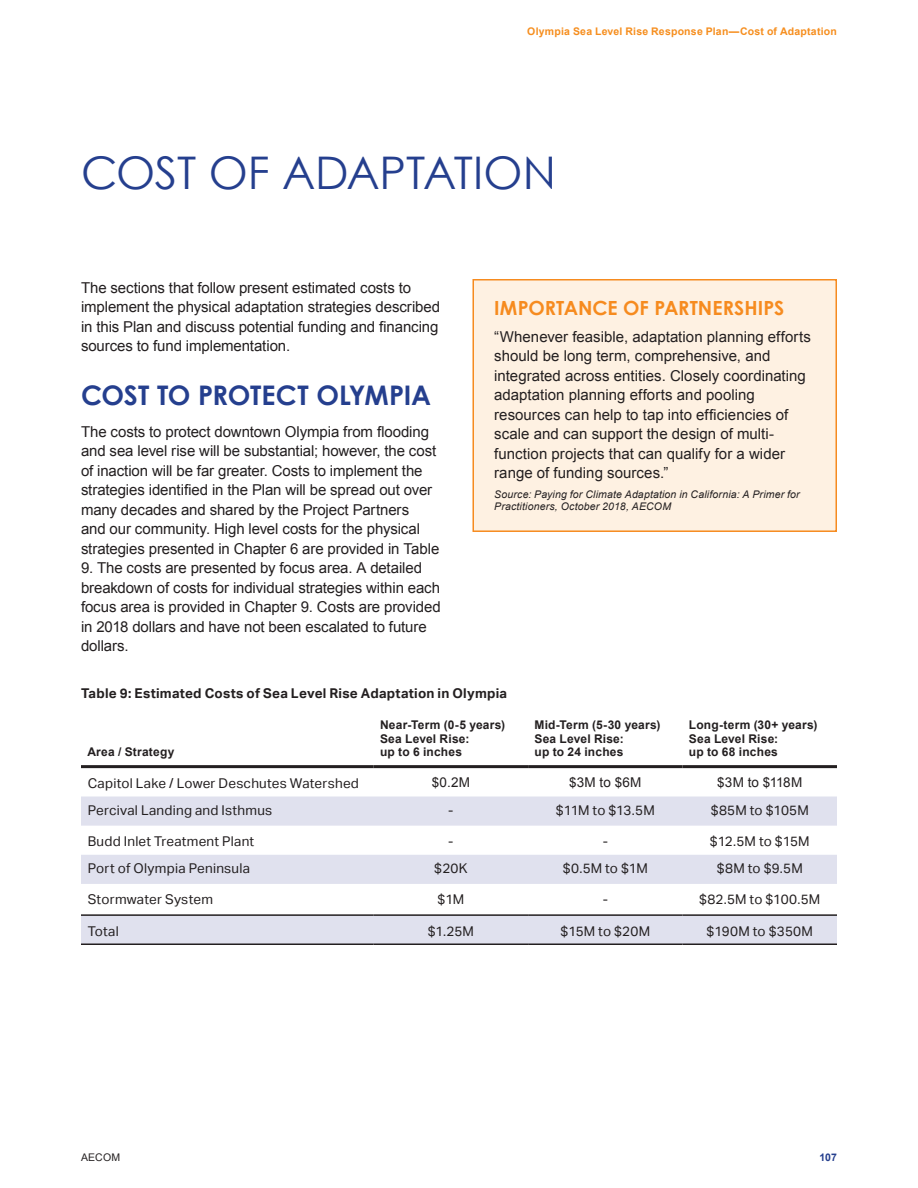
<style>
.page{position:relative;width:918px;height:1188px;background:#fff}
.page>*{position:absolute;margin:0;border:0;box-sizing:border-box;transform-origin:0 0}
.t1{font:45px "Century Gothic";letter-spacing:-.005em;color:#253f8e}
.t2{font:700 27px "Century Gothic";letter-spacing:-.01em;color:#253f8e}
.t3{font:700 19.5px "Century Gothic";color:#f68b1f}
.t4{font:15px/19.5px "Arial";letter-spacing:-.005em;color:#231f20}
.t5{font:13.5px "AECOM Sans";letter-spacing:.015em;color:#231f20}
.t6{font:700 13.5px "AECOM Sans";letter-spacing:.02em;color:#231f20}
.t7{font:13.5px "Arial";letter-spacing:.01em;color:#231f20}
.t8{font:700 12px/13.5px "Arial";letter-spacing:.015em;color:#231f20}
.t9{font:italic 10.5px/12.6px "Arial";letter-spacing:.015em;color:#231f20}
.t10{font:700 10.5px "Arial";letter-spacing:.02em;color:#f68e1e}
.t11{font:10.5px "Arial";letter-spacing:.025em;color:#231f20}
.t12{font:700 10.5px "Arial";color:#253f8e}
</style>
<div class="page">
<svg style="left:81px;top:768px;width:756px;height:29px"></svg>
<svg style="left:81px;top:797px;width:756px;height:147px;fill:#e0e1ee"></svg>
<hr style="left:81px;top:765px;width:293px;height:3px;background:#231f20">
<hr style="left:374px;top:765px;width:154px;height:3px;background:#231f20">
<hr style="left:528px;top:765px;width:155px;height:3px;background:#231f20">
<hr style="left:683px;top:765px;width:154px;height:3px;background:#231f20">
<hr style="left:81px;top:914px;width:293px;height:2px;background:#231f20">
<hr style="left:374px;top:914px;width:154px;height:2px;background:#231f20">
<hr style="left:528px;top:914px;width:155px;height:2px;background:#231f20">
<hr style="left:683px;top:914px;width:154px;height:2px;background:#231f20">
<hr style="left:81px;top:944px;width:293px;height:1px;background:#231f20">
<hr style="left:374px;top:944px;width:154px;height:1px;background:#231f20">
<hr style="left:528px;top:944px;width:155px;height:1px;background:#231f20">
<hr style="left:683px;top:944px;width:154px;height:1px;background:#231f20">
<div style="left:473px;top:280px;width:363px;height:251px;background:#fef1e2"></div>
<div style="left:472px;top:279px;width:365px;height:253px;border:2px solid #f68b1f"></div>
<p class="t10" style="left:527px;top:24px;width:311px">Olympia Sea Level Rise Response Plan—Cost of Adaptation</p>
<h1 class="t1" style="left:81px;top:141px;width:477px">COST OF ADAPTATION</h1>
<p class="t4" style="left:81px;top:278px;width:361px">The sections that follow present estimated costs to implement the physical adaptation strategies described in this Plan and discuss potential funding and financing sources to fund implementation.</p>
<h2 class="t2" style="left:81px;top:375px;width:352px">COST TO PROTECT OLYMPIA</h2>
<p class="t4" style="left:81px;top:422px;width:360px">The costs to protect downtown Olympia from flooding and sea level rise will be substantial; however, the cost of inaction will be far greater. Costs to implement the strategies identified in the Plan will be spread out over many decades and shared by the Project Partners<br>and our community. High level costs for the physical strategies presented in Chapter 6 are provided in Table</p>
<p class="t4" style="left:81px;top:558px;width:361px">9. The costs are presented by focus area. A detailed breakdown of costs for individual strategies within each focus area is provided in Chapter 9. Costs are provided in 2018 dollars and have not been escalated to future dollars.</p>
<h3 class="t3" style="left:494px;top:293px;width:292px">IMPORTANCE OF PARTNERSHIPS</h3>
<p class="t4" style="left:494px;top:327px;width:318px">“Whenever feasible, adaptation planning efforts should be long term, comprehensive, and integrated across entities. Closely coordinating adaptation planning efforts and pooling resources can help to tap into efficiencies of scale and can support the design of multi&shy;function projects that can qualify for a wider range of funding sources.”</p>
<p class="t9" style="left:494px;top:488px;width:307px">Source: Paying for Climate Adaptation in California: A Primer for<br>Practitioners, October 2018, AECOM</p>
<p class="t6" style="left:81px;top:685px;width:428px">Table 9: Estimated Costs of Sea Level Rise Adaptation in Olympia</p>
<p class="t8" style="left:87px;top:745px;width:88px">Area / Strategy</p>
<p class="t8" style="left:380px;top:718px;width:127px">Near-Term (0-5 years)<br>Sea Level Rise:<br>up to 6 inches</p>
<p class="t8" style="left:534px;top:718px;width:127px">Mid-Term (5-30 years)<br>Sea Level Rise:<br>up to 24 inches</p>
<p class="t8" style="left:689px;top:718px;width:130px">Long-term (30+ years)<br>Sea Level Rise:<br>up to 68 inches</p>
<p class="t5" style="left:88px;top:775px;width:273px">Capitol Lake / Lower Deschutes Watershed</p>
<p class="t7" style="left:432px;top:773px;width:40px">$0.2M</p>
<p class="t7" style="left:569px;top:773px;width:74px">$3M to $6M</p>
<p class="t7" style="left:717px;top:773px;width:87px">$3M to $118M</p>
<p class="t5" style="left:88px;top:802px;width:186px">Percival Landing and Isthmus</p>
<p class="t5" style="left:448px;top:802px;width:7px">-</p>
<p class="t5" style="left:556px;top:802px;width:100px">$11M to $13.5M</p>
<p class="t5" style="left:711px;top:802px;width:100px">$85M to $105M</p>
<p class="t5" style="left:88px;top:833px;width:168px">Budd Inlet Treatment Plant</p>
<p class="t5" style="left:448px;top:833px;width:7px">-</p>
<p class="t5" style="left:603px;top:833px;width:7px">-</p>
<p class="t5" style="left:710px;top:833px;width:101px">$12.5M to $15M</p>
<p class="t5" style="left:88px;top:860px;width:164px">Port of Olympia Peninsula</p>
<p class="t5" style="left:434px;top:860px;width:35px">$20K</p>
<p class="t5" style="left:563px;top:860px;width:86px">$0.5M to $1M</p>
<p class="t5" style="left:717px;top:860px;width:88px">$8M to $9.5M</p>
<p class="t5" style="left:88px;top:892px;width:127px">Stormwater System</p>
<p class="t5" style="left:438px;top:892px;width:28px">$1M</p>
<p class="t5" style="left:603px;top:892px;width:7px">-</p>
<p class="t5" style="left:699px;top:892px;width:123px">$82.5M to $100.5M</p>
<p class="t5" style="left:88px;top:923px;width:33px">Total</p>
<p class="t5" style="left:428px;top:923px;width:48px">$1.25M</p>
<p class="t5" style="left:561px;top:923px;width:91px">$15M to $20M</p>
<p class="t5" style="left:707px;top:923px;width:108px">$190M to $350M</p>
<p class="t11" style="left:81px;top:1150px;width:41px">AECOM</p>
<p class="t12" style="left:820px;top:1150px;width:19px">107</p>
</div>
